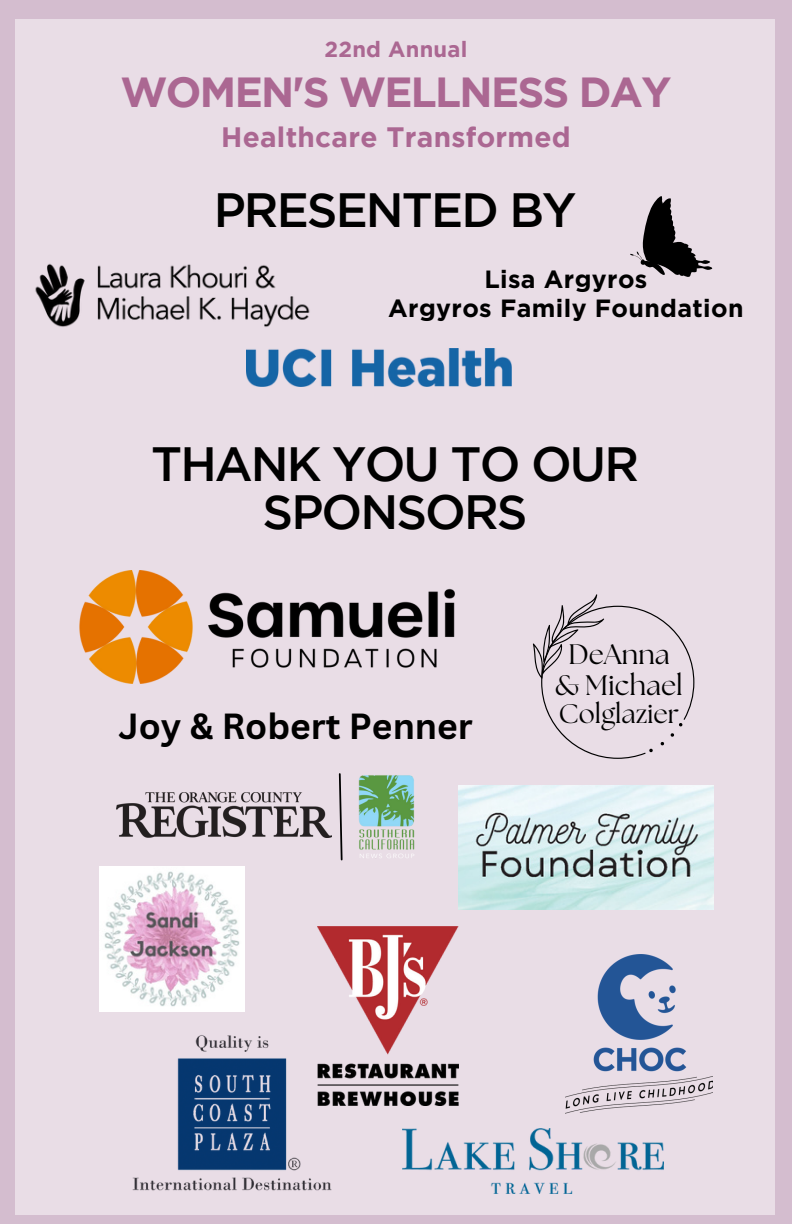
<style>
.page{position:relative;width:792px;height:1224px;background:#d4bdcf}
.page>*{position:absolute;margin:0;border:0;box-sizing:border-box;transform-origin:0 0}
.t1{font:500 48px/48px "Gotham";letter-spacing:-.04em;color:#000;text-align:center}
.t2{font:700 42px "Gotham";letter-spacing:-.04em;color:#ab6792}
.t3{font:700 35.4px "Canva Sans";color:#000}
.t4{font:28.2px/30.4px "The Seasons";color:#000;text-align:center}
.t5{font:700 28px "Gotham";letter-spacing:.01em;color:#ab6792}
.t6{font:26.8px "The Seasons";color:#000}
.t7{font:700 25px/29px "Gotham";letter-spacing:.015em;color:#000;text-align:center}
.t8{font:700 22px "Gotham";letter-spacing:.01em;color:#ab6792}
</style>
<div class="page">
<div style="left:16px;top:20px;width:759px;height:1195px;background:#e9dde6"></div>
<img style="left:35px;top:263px;width:275px;height:64px">
<img style="left:318px;top:927px;width:141px;height:178px">
<img style="left:116px;top:792px;width:215px;height:46px">
<img style="left:358px;top:775px;width:57px;height:83px">
<svg style="left:338px;top:773px;width:5px;height:88px"></svg>
<img style="left:566px;top:955px;width:147px;height:159px">
<img style="left:99px;top:866px;width:146px;height:146px">
<img style="left:402px;top:1129px;width:261px;height:64px">
<img style="left:459px;top:785px;width:255px;height:125px">
<img style="left:246px;top:349px;width:266px;height:37px">
<img style="left:133px;top:1035px;width:199px;height:156px">
<svg style="left:533px;top:594px;width:161px;height:165px"></svg>
<img style="left:79px;top:571px;width:375px;height:112px">
<svg style="left:630px;top:196px;width:83px;height:81px"></svg>
<p class="t8" style="left:325px;top:41px;width:144px">22nd Annual</p>
<h2 class="t2" style="left:121px;top:77px;width:552px">WOMEN'S WELLNESS DAY</h2>
<p class="t5" style="left:221px;top:126px;width:351px">Healthcare Transformed</p>
<h1 class="t1" style="left:214px;top:189px;width:364px">PRESENTED BY</h1>
<p class="t7" style="left:388px;top:264px;width:357px">Lisa Argyros<br>Argyros Family Foundation</p>
<h1 class="t1" style="left:151px;top:444px;width:489px">THANK YOU TO OUR<br>SPONSORS</h1>
<h3 class="t3" style="left:119px;top:702px;width:356px">Joy &amp; Robert Penner</h3>
<p class="t4" style="left:555px;top:641px;width:129px">DeAnna &amp; Michael</p>
<p class="t6" style="left:559px;top:702px;width:122px">Colglazier</p>
</div>
